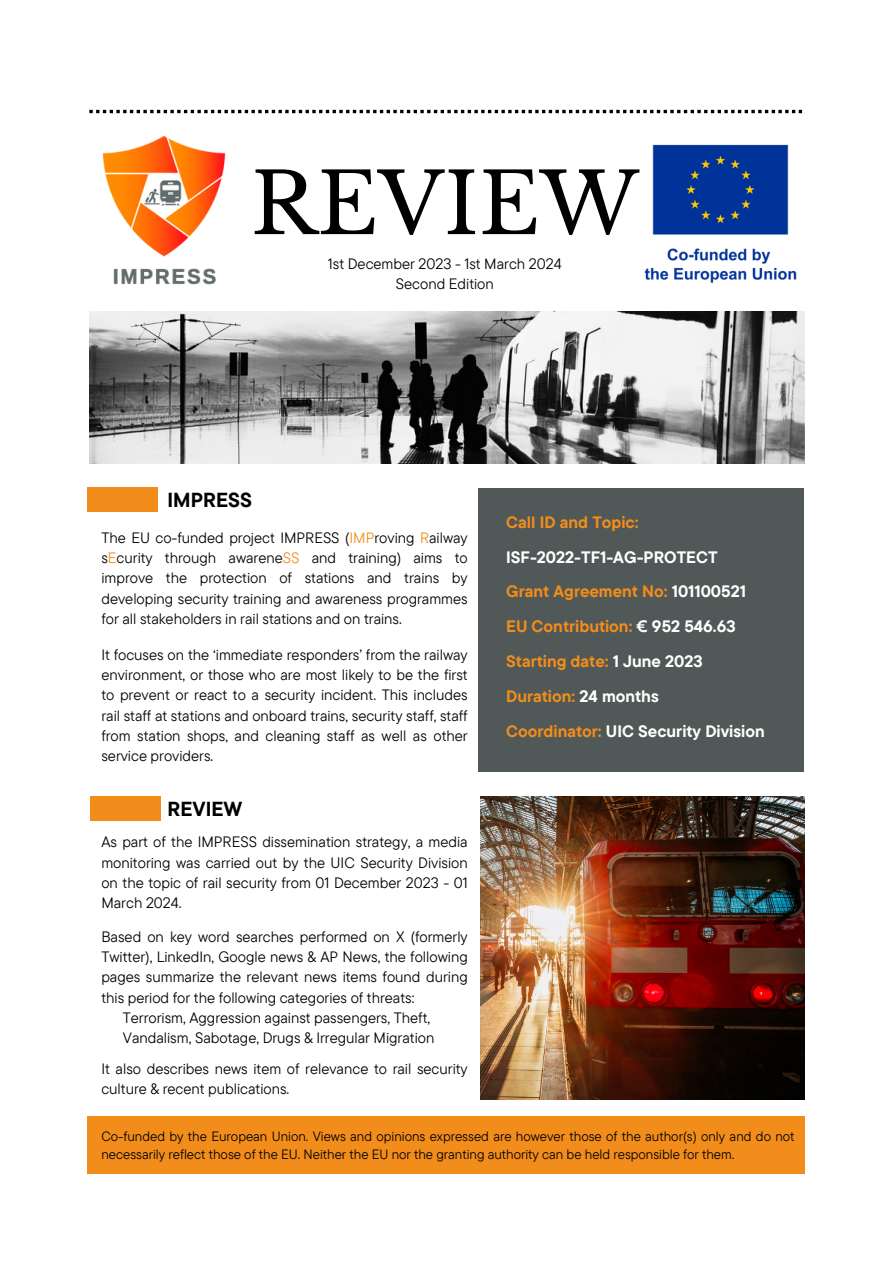
<style>
.page{position:relative;width:894px;height:1264px;background:#fff}
.page>*{position:absolute;margin:0;border:0;box-sizing:border-box;transform-origin:0 0}
.t1{font:84px "Libre Baskerville";color:#000}
.t2{font:700 20.25px "TT Commons Pro";color:#000}
.t3{font:700 16.5px/34.8px "TT Commons Pro";color:#f28d1c}
.t4{font:15px/20.2px "TT Commons Pro";color:#000;text-align:justify}
.t5{font:13.5px/18px "TT Commons Pro";color:#000}
.s1{color:#f28d1c}
.s2{color:#fff}
</style>
<div class="page">
<svg style="left:89px;top:110px;width:712px;height:3px"></svg>
<img style="left:102px;top:135px;width:124px;height:150px">
<img style="left:644px;top:144px;width:153px;height:139px">
<img style="left:90px;top:311px;width:714px;height:152px">
<img style="left:480px;top:796px;width:324px;height:303px">
<div style="left:478px;top:487px;width:325px;height:284px;background:#505858"></div>
<div style="left:87px;top:1116px;width:717px;height:58px;background:#f28d1c"></div>
<div style="left:87px;top:487px;width:71px;height:24px;background:#f28d1c"></div>
<div style="left:90px;top:796px;width:71px;height:24px;background:#f28d1c"></div>
<p class="t1" style="left:251px;top:153px;width:389px">REVIEW</p>
<p class="t4" style="left:328px;top:253px;width:235px;text-align:center">1st December 2023 - 1st March 2024<br>Second Edition</p>
<h2 class="t2" style="left:167px;top:487px;width:86px">IMPRESS</h2>
<h3 class="t4" style="left:101px;top:527px;width:368px">The EU co-funded project IMPRESS (<span class="s1">IMP</span>roving <span class="s1">R</span>ailway s<span class="s1">E</span>curity through awarene<span class="s1">SS</span> and training) aims to improve the protection of stations and trains by developing security training and awareness programmes for all stakeholders in rail stations and on trains.</h3>
<h4 class="t4" style="left:101px;top:644px;width:368px">It focuses on the ‘immediate responders’ from the railway environment, or those who are most likely to be the first to prevent or react to a security incident. This includes rail staff at stations and onboard trains, security staff, staff from station shops, and cleaning staff as well as other service providers.</h4>
<h4 class="t2" style="left:167px;top:795px;width:76px">REVIEW</h4>
<h4 class="t4" style="left:101px;top:831px;width:368px">As part of the IMPRESS dissemination strategy, a media monitoring was carried out by the UIC Security Division on the topic of rail security from 01 December 2023 - 01<br>March 2024.</h4>
<h4 class="t4" style="left:101px;top:926px;width:368px">Based on key word searches performed on X (formerly</h4>
<h4 class="t4" style="left:101px;top:946px;width:368px">Twitter), LinkedIn, Google news &amp; AP News, the following</h4>
<h4 class="t4" style="left:101px;top:966px;width:368px">pages summarize the relevant news items found during</h4>
<h4 class="t4" style="left:101px;top:987px;width:314px">this period for the following categories of threats:</h4>
<h4 class="t4" style="left:123px;top:1007px;width:309px">Terrorism, Aggression against passengers, Theft,</h4>
<p class="t4" style="left:101px;top:1022px;width:368px;line-height:30.3px;text-indent:21px">Vandalism, Sabotage, Drugs &amp; Irregular Migration<br>It also describes news item of relevance to rail security</p>
<p class="t4" style="left:101px;top:1078px;width:189px">culture &amp; recent publications.</p>
<h4 class="t3" style="left:506px;top:504px;width:260px">Call ID and Topic:<br><span class="s2">ISF-2022-TF1-AG-PROTECT<br></span>Grant Agreement No: <span class="s2">101100521<br></span>EU Contribution: <span class="s2">€ 952 546.63<br></span>Starting date: <span class="s2">1 June 2023<br></span>Duration: <span class="s2">24 months<br></span>Coordinator: <span class="s2">UIC Security Division</span></h4>
<h2 class="t5" style="left:101px;top:1126px;width:694px">Co-funded by the European Union. Views and opinions expressed are however those of the author(s) only and do not necessarily reflect those of the EU. Neither the EU nor the granting authority can be held responsible for them.</h2>
</div>
